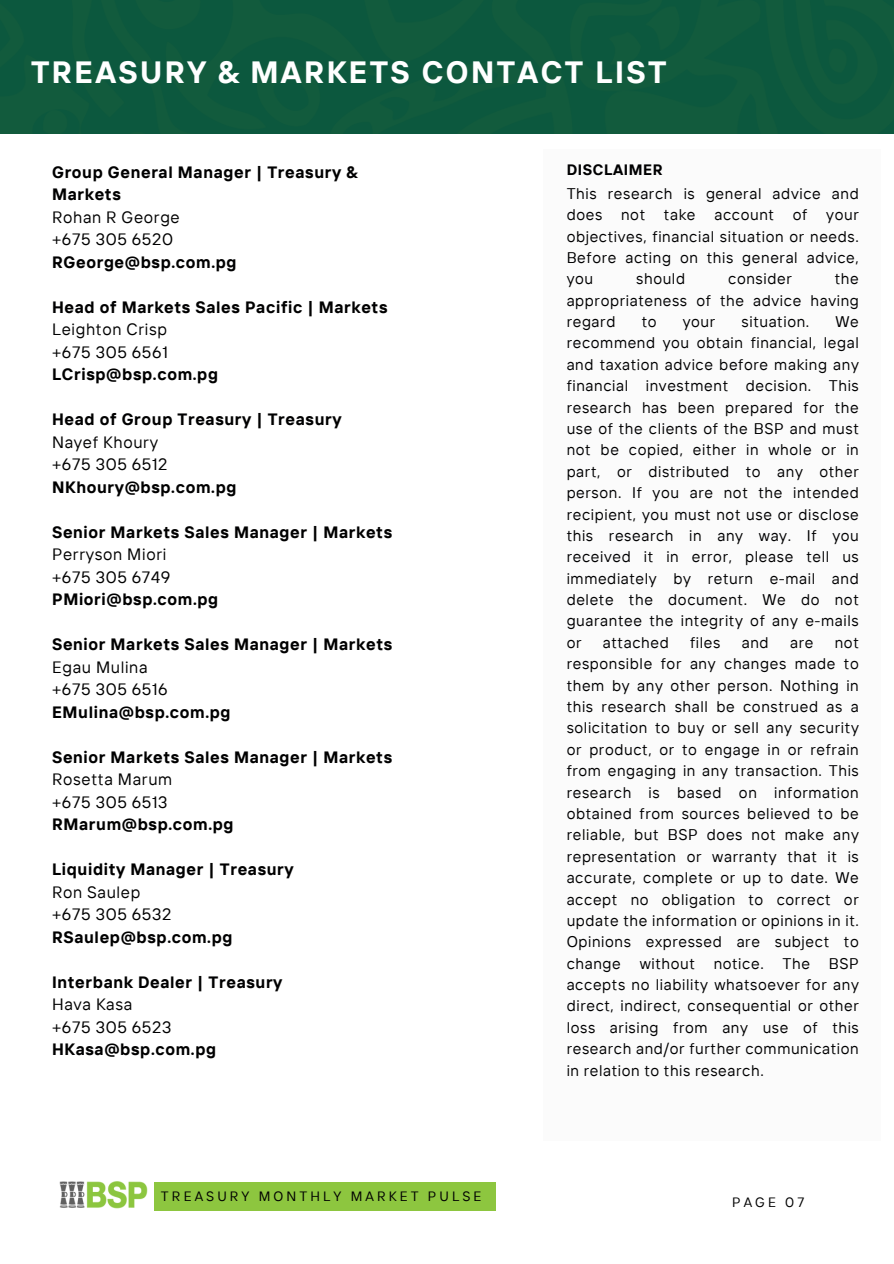
<style>
.page{position:relative;width:894px;height:1264px;background:#fff}
.page>*{position:absolute;margin:0;border:0;box-sizing:border-box;transform-origin:0 0}
.t1{font:700 30.75px "TT Interphases";letter-spacing:.08em;color:#fff}
.t2{font:700 16.35px/22.5px "TT Interphases";letter-spacing:.04em;color:#000001}
.t3{font:16.35px/22.5px "TT Interphases";letter-spacing:.04em;color:#000001}
.t4{font:15.45px/21.3px "TT Interphases";letter-spacing:.04em;color:#000001;text-align:justify}
.t5{font:700 15px "TT Interphases";letter-spacing:.04em;color:#000001}
.t6{font:13.5px "TT Interphases";letter-spacing:.23em;color:#000001}
.s1{font-weight:400}
.s2{font-weight:700}
</style>
<div class="page">
<div style="left:543px;top:149px;width:337px;height:991px;background:#fbfbfb"></div>
<img style="left:59px;top:1181px;width:89px;height:28px">
<div style="left:154px;top:1181px;width:341px;height:29px;background:#8dc63f"></div>
<div style="left:0;top:0;width:893px;height:134px;background:#0c583d"></div>
<p class="t1" style="left:31px;top:52px;width:636px">TREASURY &amp; MARKETS CONTACT LIST</p>
<p class="t2" style="left:52px;top:160px;width:306px">Group General Manager | Treasury &amp;<br>Markets<br><span class="s1">Rohan R George<br>+675 305 6520<br></span>RGeorge@bsp.com.pg</p>
<h1 class="t2" style="left:52px;top:295px;width:337px">Head of Markets Sales Pacific | Markets<br><span class="s1">Leighton Crisp<br>+675 305 6561<br></span>LCrisp@bsp.com.pg</h1>
<h3 class="t2" style="left:52px;top:408px;width:291px">Head of Group Treasury | Treasury<br><span class="s1">Nayef Khoury<br>+675 305 6512<br></span>NKhoury@bsp.com.pg</h3>
<h3 class="t2" style="left:52px;top:520px;width:341px">Senior Markets Sales Manager | Markets<br><span class="s1">Perryson Miori<br>+675 305 6749<br></span>PMiori@bsp.com.pg</h3>
<h3 class="t2" style="left:52px;top:633px;width:341px">Senior Markets Sales Manager | Markets</h3>
<h3 class="t3" style="left:52px;top:655px;width:180px">Egau Mulina<br>+675 305 6516<br><span class="s2">EMulina@bsp.com.pg</span></h3>
<h3 class="t2" style="left:52px;top:745px;width:341px">Senior Markets Sales Manager | Markets</h3>
<h3 class="t3" style="left:52px;top:768px;width:183px">Rosetta Marum<br>+675 305 6513<br><span class="s2">RMarum@bsp.com.pg</span></h3>
<h3 class="t2" style="left:52px;top:858px;width:243px">Liquidity Manager | Treasury</h3>
<h3 class="t3" style="left:52px;top:880px;width:182px">Ron Saulep<br>+675 305 6532<br><span class="s2">RSaulep@bsp.com.pg</span></h3>
<h3 class="t2" style="left:52px;top:970px;width:232px">Interbank Dealer | Treasury</h3>
<h3 class="t3" style="left:52px;top:993px;width:165px">Hava Kasa<br>+675 305 6523<br><span class="s2">HKasa@bsp.com.pg</span></h3>
<h3 class="t6" style="left:161px;top:1187px;width:322px">TREASURY MONTHLY MARKET PULSE</h3>
<h3 class="t5" style="left:566px;top:160px;width:97px">DISCLAIMER</h3>
<h3 class="t4" style="left:566px;top:182px;width:293px">This research is general advice and does not take account of your objectives, financial situation or needs.<br>Before acting on this general advice, you</h3>
<h3 class="t4" style="left:566px;top:268px;width:293px;text-indent:268px">the appropriateness of the advice having regard</h3>
<h3 class="t4" style="left:636px;top:268px;width:50px">should</h3>
<h3 class="t4" style="left:728px;top:268px;width:65px">consider</h3>
<h3 class="t4" style="left:566px;top:310px;width:293px;text-indent:269px">We recommend you obtain financial, legal and taxation advice before making any financial investment decision. This research has been prepared for the use of the clients of the BSP and must not be copied, either in whole or in part, or distributed to any other person. If you are not the intended recipient, you must not use or disclose this research in any way. If you received it in error, please tell us immediately by return e-mail and delete the document. We do not guarantee the integrity of any e-mails or</h3>
<h3 class="t4" style="left:641px;top:310px;width:16px">to</h3>
<h3 class="t4" style="left:682px;top:310px;width:34px">your</h3>
<h3 class="t4" style="left:741px;top:310px;width:69px">situation.</h3>
<h3 class="t4" style="left:602px;top:631px;width:67px">attached</h3>
<h3 class="t4" style="left:690px;top:631px;width:32px">files</h3>
<h3 class="t4" style="left:741px;top:631px;width:28px">and</h3>
<h3 class="t4" style="left:789px;top:631px;width:25px">are</h3>
<h3 class="t4" style="left:566px;top:631px;width:293px;text-indent:268px">not responsible for any changes made to them by any other person. Nothing in this research shall be construed as a solicitation to buy or sell any security or product, or to engage in or refrain from engaging in any transaction. This research is based on information obtained from sources believed to be reliable, but BSP does not make any representation or warranty that it is accurate, complete or up to date. We accept no obligation to correct or update the information or opinions in it.<br>Opinions expressed are subject to change without notice. The BSP accepts no liability whatsoever for any direct, indirect, consequential or other loss arising from any use of this research and/or further communication in relation to this research.</h3>
<h2 class="t6" style="left:732px;top:1193px;width:74px">PAGE 07</h2>
</div>
